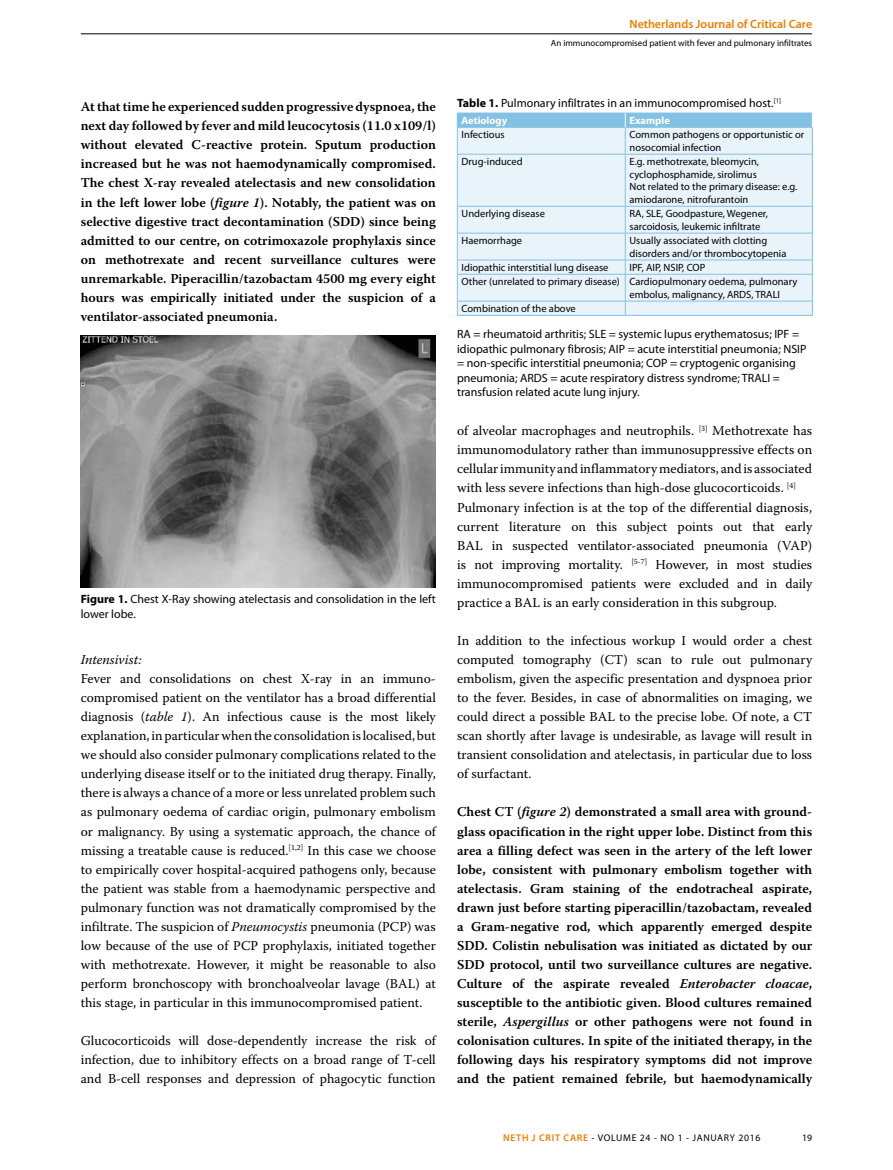
<style>
.page{position:relative;width:893px;height:1170px;background:#fff}
.page>*{position:absolute;margin:0;border:0;box-sizing:border-box;transform-origin:0 0}
.t1{font:13.5px/19px "Warnock Pro";color:#000;text-align:justify}
.t2{font:600 13.5px/19px "Warnock Pro";color:#000;text-align:justify}
.t3{font:italic 13.5px "Warnock Pro";color:#000}
.t4{font:12px/14.4px "Myriad Pro";color:#000}
.t5{font:600 12px "Myriad Pro";color:#ef7d00}
.t6{font:10.5px/12.6px "Myriad Pro";color:#000}
.t7{font:700 10.5px "Myriad Pro";color:#fff}
.t8{font:9.75px "Myriad Pro";letter-spacing:.07em;color:#000}
.t9{font:9px "Myriad Pro";color:#000}
.s1{font-style:italic}
.s2{font-weight:700}
.s3{font-weight:600;color:#ef7d00}
</style>
<div class="page">
<hr style="left:81px;top:34px;width:731px;height:1px;background:#000">
<img style="left:81px;top:335px;width:355px;height:252px">
<div style="left:458px;top:155px;width:354px;height:160px;background:#e9f3fa"></div>
<hr style="left:457px;top:154px;width:168px;height:1px;background:#83c1e4">
<hr style="left:457px;top:154px;width:1px;height:52px;background:#83c1e4">
<hr style="left:625px;top:154px;width:188px;height:1px;background:#83c1e4">
<hr style="left:625px;top:154px;width:1px;height:52px;background:#83c1e4">
<hr style="left:812px;top:154px;width:1px;height:52px;background:#83c1e4">
<hr style="left:457px;top:206px;width:168px;height:1px;background:#83c1e4">
<hr style="left:625px;top:206px;width:188px;height:1px;background:#83c1e4">
<hr style="left:457px;top:233px;width:168px;height:1px;background:#83c1e4">
<hr style="left:625px;top:233px;width:188px;height:1px;background:#83c1e4">
<hr style="left:457px;top:260px;width:168px;height:1px;background:#83c1e4">
<hr style="left:625px;top:260px;width:188px;height:1px;background:#83c1e4">
<hr style="left:457px;top:274px;width:168px;height:1px;background:#83c1e4">
<hr style="left:625px;top:274px;width:188px;height:1px;background:#83c1e4">
<hr style="left:457px;top:301px;width:168px;height:1px;background:#83c1e4">
<svg style="left:457px;top:206px;width:1px;height:109px"></svg>
<hr style="left:625px;top:301px;width:188px;height:1px;background:#83c1e4">
<svg style="left:625px;top:206px;width:1px;height:109px"></svg>
<svg style="left:812px;top:206px;width:1px;height:109px"></svg>
<hr style="left:457px;top:315px;width:168px;height:1px;background:#83c1e4">
<hr style="left:625px;top:315px;width:188px;height:1px;background:#83c1e4">
<svg style="left:457px;top:113px;width:356px;height:41px;background:#c3e0f1"></svg>
<p class="t2" style="left:81px;top:97px;width:357px">At that time he experienced sudden progressive dyspnoea, the next day followed by fever and mild leucocytosis (11.0 x109/l) without elevated C-reactive protein. Sputum production increased but he was not haemodynamically compromised.<br>The chest X-ray revealed atelectasis and new consolidation in the left lower lobe (<span class="s1">figure 1</span>). Notably, the patient was on selective digestive tract decontamination (SDD) since being admitted to our centre, on cotrimoxazole prophylaxis since on methotrexate and recent surveillance cultures were unremarkable. Piperacillin/tazobactam 4500 mg every eight hours was empirically initiated under the suspicion of a ventilator-associated pneumonia.</p>
<p class="t4" style="left:81px;top:591px;width:357px;line-height:15px"><span class="s2">Figure 1.</span> Chest X-Ray showing atelectasis and consolidation in the left lower lobe.</p>
<p class="t3" style="left:81px;top:651px;width:62px">Intensivist:</p>
<p class="t1" style="left:81px;top:668px;width:357px">Fever and consolidations on chest X-ray in an immuno&shy;compromised patient on the ventilator has a broad differential diagnosis (<span class="s1">table 1</span>). An infectious cause is the most likely explanation, in particular when the consolidation is localised, but we should also consider pulmonary complications related to the underlying disease itself or to the initiated drug therapy. Finally, there is always a chance of a more or less unrelated problem such as pulmonary oedema of cardiac origin, pulmonary embolism or malignancy. By using a systematic approach, the chance of missing a treatable cause is reduced.<sup>[1,2]</sup> In this case we choose to empirically cover hospital-acquired pathogens only, because the patient was stable from a haemodynamic perspective and pulmonary function was not dramatically compromised by the infiltrate. The suspicion of <span class="s1">Pneumocystis</span> pneumonia (PCP) was low because of the use of PCP prophylaxis, initiated together with methotrexate. However, it might be reasonable to also perform bronchoscopy with bronchoalveolar lavage (BAL) at this stage, in particular in this immunocompromised patient.</p>
<p class="t1" style="left:81px;top:1030px;width:357px">Glucocorticoids will dose-dependently increase the risk of infection, due to inhibitory effects on a broad range of T-cell and B-cell responses and depression of phagocytic function</p>
<p class="t5" style="left:630px;top:17px;width:184px">Netherlands Journal of Critical Care</p>
<p class="t9" style="left:551px;top:38px;width:263px">An immunocompromised patient with fever and pulmonary infiltrates</p>
<p class="t4" style="left:457px;top:95px;width:326px"><span class="s2">Table 1.</span> Pulmonary infiltrates in an immunocompromised host.<sup>[1]</sup></p>
<p class="t7" style="left:462px;top:114px;width:47px">Aetiology</p>
<p class="t7" style="left:629px;top:114px;width:42px">Example</p>
<p class="t6" style="left:462px;top:128px;width:45px">Infectious</p>
<p class="t6" style="left:629px;top:128px;width:176px">Common pathogens or opportunistic or nosocomial infection</p>
<p class="t6" style="left:462px;top:155px;width:63px">Drug-induced</p>
<p class="t6" style="left:629px;top:155px;width:169px">E.g. methotrexate, bleomycin, cyclophosphamide, sirolimus<br>Not related to the primary disease: e.g. amiodarone, nitrofurantoin</p>
<p class="t6" style="left:462px;top:207px;width:85px">Underlying disease</p>
<p class="t6" style="left:629px;top:207px;width:140px">RA, SLE, Goodpasture, Wegener, sarcoidosis, leukemic infiltrate</p>
<p class="t6" style="left:462px;top:234px;width:62px">Haemorrhage</p>
<p class="t6" style="left:629px;top:234px;width:158px">Usually associated with clotting disorders and/or thrombocytopenia</p>
<p class="t6" style="left:462px;top:261px;width:148px">Idiopathic interstitial lung disease</p>
<p class="t6" style="left:462px;top:260px;width:337px;line-height:14.2px;text-indent:168px">IPF, AIP, NSIP, COP<br>Other (unrelated to primary disease) Cardiopulmonary oedema, pulmonary</p>
<p class="t6" style="left:629px;top:288px;width:152px">embolus, malignancy, ARDS, TRALI</p>
<p class="t6" style="left:462px;top:302px;width:116px">Combination of the above</p>
<p class="t4" style="left:457px;top:327px;width:351px">RA = rheumatoid arthritis; SLE = systemic lupus erythematosus; IPF = idiopathic pulmonary fibrosis; AIP = acute interstitial pneumonia; NSIP = non-specific interstitial pneumonia; COP = cryptogenic organising pneumonia; ARDS = acute respiratory distress syndrome; TRALI = transfusion related acute lung injury.</p>
<p class="t1" style="left:457px;top:421px;width:357px;text-align:left">of alveolar macrophages and neutrophils. <sup>[3]</sup> Methotrexate has immunomodulatory rather than immunosuppressive effects on cellular immunity and inflammatory mediators, and is associated with less severe infections than high-dose glucocorticoids. <sup>[4] </sup>Pulmonary infection is at the top of the differential diagnosis, current literature on this subject points out that early BAL in suspected ventilator-associated pneumonia (VAP) is not improving mortality. <sup>[5-7]</sup> However, in most studies immunocompromised patients were excluded and in daily practice a BAL is an early consideration in this subgroup.</p>
<p class="t1" style="left:457px;top:630px;width:357px">In addition to the infectious workup I would order a chest computed tomography (CT) scan to rule out pulmonary embolism, given the aspecific presentation and dyspnoea prior to the fever. Besides, in case of abnormalities on imaging, we could direct a possible BAL to the precise lobe. Of note, a CT scan shortly after lavage is undesirable, as lavage will result in transient consolidation and atelectasis, in particular due to loss of surfactant.</p>
<p class="t2" style="left:457px;top:802px;width:357px">Chest CT (<span class="s1">figure 2</span>) demonstrated a small area with ground&shy;glass opacification in the right upper lobe. Distinct from this area a filling defect was seen in the artery of the left lower lobe, consistent with pulmonary embolism together with atelectasis. Gram staining of the endotracheal aspirate, drawn just before starting piperacillin/tazobactam, revealed a Gram-negative rod, which apparently emerged despite SDD. Colistin nebulisation was initiated as dictated by our SDD protocol, until two surveillance cultures are negative.<br>Culture of the aspirate revealed <span class="s1">Enterobacter cloacae</span>, susceptible to the antibiotic given. Blood cultures remained sterile, <span class="s1">Aspergillus</span> or other pathogens were not found in colonisation cultures. In spite of the initiated therapy, in the following days his respiratory symptoms did not improve and the patient remained febrile, but haemodynamically</p>
<p class="t8" style="left:503px;top:1131px;width:259px"><span class="s3">NETH J CRIT CARE</span> - VOLUME 24 - NO 1 - JANUARY 2016</p>
<p class="t8" style="left:802px;top:1131px;width:12px">19</p>
</div>
